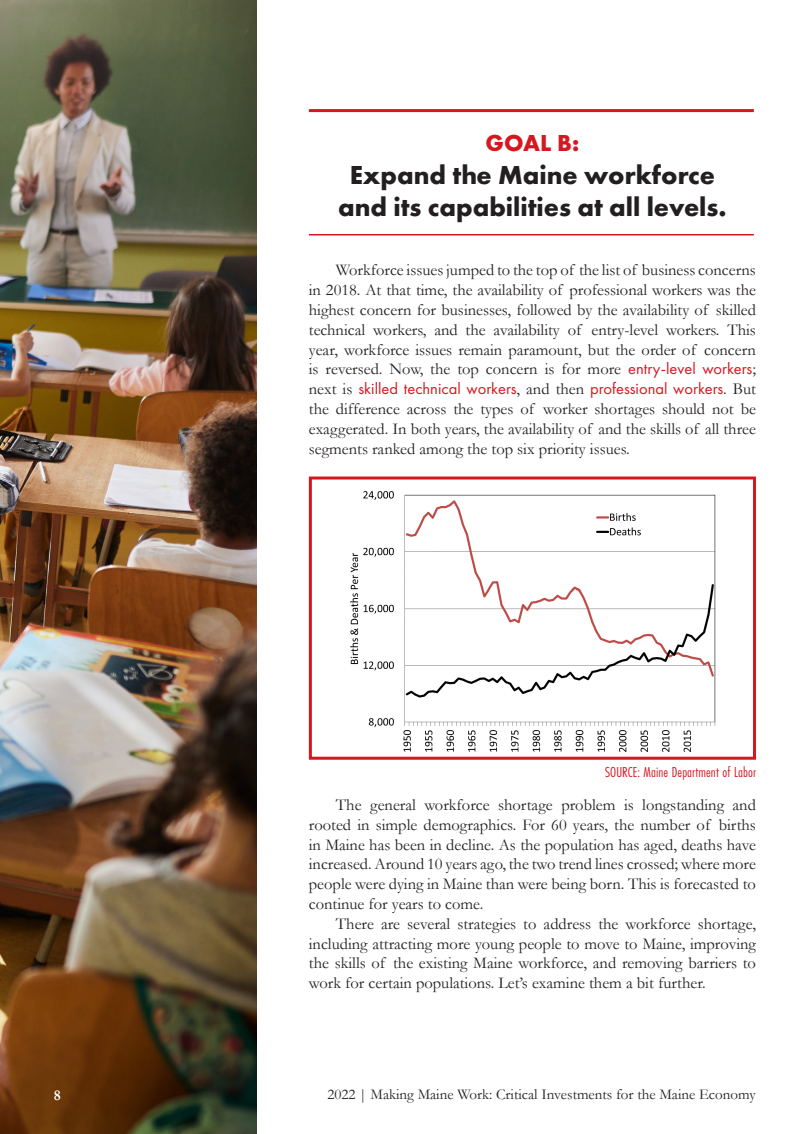
<style>
.page{position:relative;width:810px;height:1134px;background:#fff}
.page>*{position:absolute;margin:0;border:0;box-sizing:border-box;transform-origin:0 0}
.t1{font:700 27px/32.4px "Futura PT";color:#231f20;text-align:center}
.t2{font:700 24px "Futura PT";color:#d7171f}
.List_Paragraph{font:16.5px/19.8px "Garamond";color:#231f20;text-align:justify}
.t3{font:15px "Garamond";color:#231f20}
.t4{font:15px "Futura PT Cond";letter-spacing:.005em;color:#d7171f}
.t5{font:700 15px "Garamond";color:#fff}
.s1{font-family:"Futura PT";color:#d7171f}
</style>
<div class="page">
<img style="left:0;top:0;width:257px;height:1134px">
<hr style="left:309px;top:109px;width:445px;height:3px;background:#d7171f">
<img style="left:350px;top:491px;width:366px;height:261px">
<div style="left:309px;top:477px;width:447px;height:283px;border:3px solid #d7171f"></div>
<hr style="left:309px;top:234px;width:445px;height:2px;background:#d7171f">
<p class="t2" style="left:486px;top:128px;width:95px">GOAL B:</p>
<p class="t1" style="left:338px;top:158px;width:390px">Expand the Maine workforce and its capabilities at all levels.</p>
<p class="List_Paragraph" style="left:309px;top:260px;width:449px;text-indent:27px">Workforce issues jumped to the top of the list of business concerns in 2018. At that time, the availability of professional workers was the highest concern for businesses, followed by the availability of skilled technical workers, and the availability of entry-level workers. This year, workforce issues remain paramount, but the order of concern is reversed. Now, the top concern is for more <span class="s1">entry-level workers</span>; next is <span class="s1">skilled technical workers</span>, and then <span class="s1">professional workers</span>. But the difference across the types of worker shortages should not be exaggerated. In both years, the availability of and the skills of all three segments ranked among the top six priority issues.</p>
<p class="t4" style="left:605px;top:763px;width:152px">SOURCE: Maine Department of Labor</p>
<p class="List_Paragraph" style="left:309px;top:794px;width:449px;text-indent:27px">The general workforce shortage problem is longstanding and rooted in simple demographics. For 60 years, the number of births in Maine has been in decline. As the population has aged, deaths have increased. Around 10 years ago, the two trend lines crossed; where more people were dying in Maine than were being born. This is forecasted to continue for years to come.</p>
<p class="List_Paragraph" style="left:309px;top:913px;width:449px;text-indent:27px">There are several strategies to address the workforce shortage, including attracting more young people to move to Maine, improving the skills of the existing Maine workforce, and removing barriers to work for certain populations. Let’s examine them a bit further.</p>
<p class="t5" style="left:54px;top:1085px;width:9px">8</p>
<p class="t3" style="left:327px;top:1084px;width:430px">2022 | Making Maine Work: Critical Investments for the Maine Economy</p>
</div>
